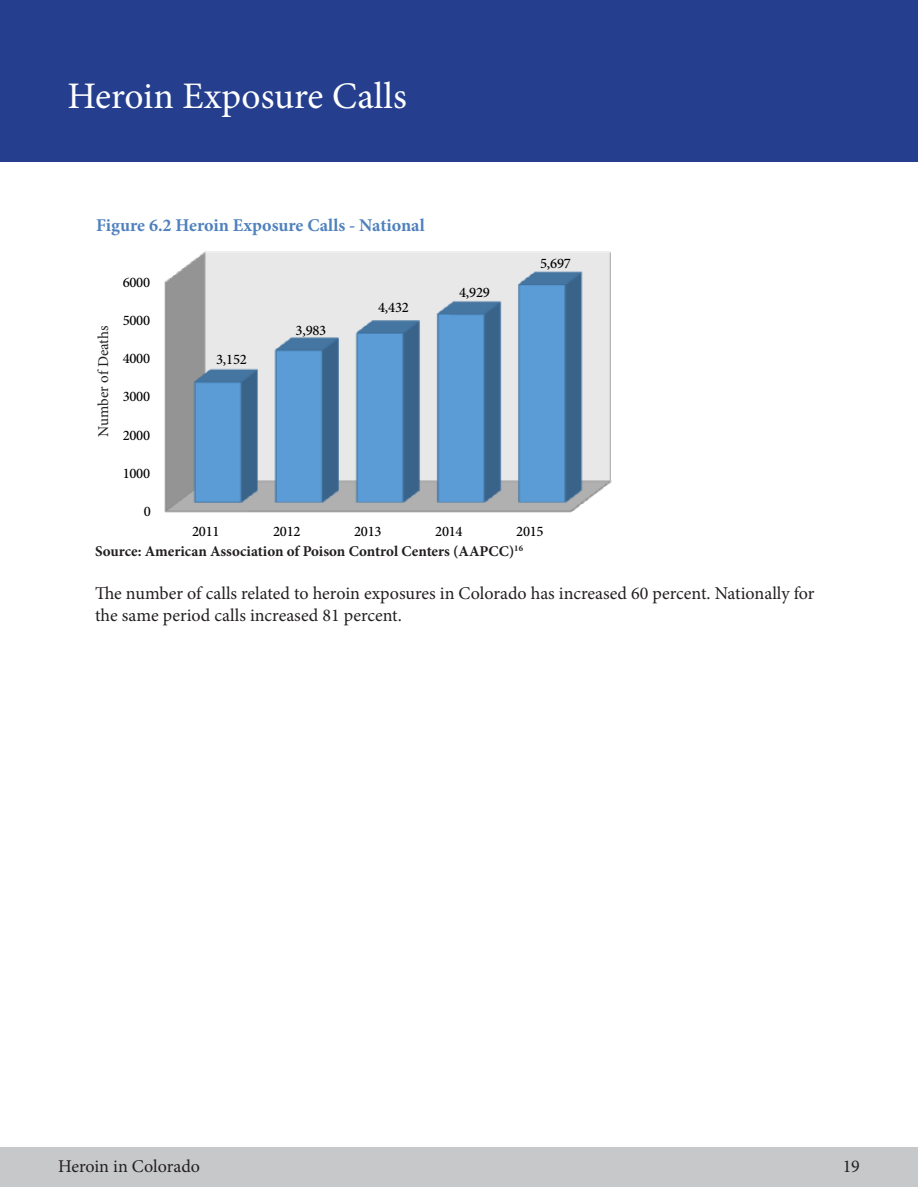
<style>
.page{position:relative;width:918px;height:1188px;background:#fff}
.page>*{position:absolute;margin:0;border:0;box-sizing:border-box;transform-origin:0 0}
.t1{font:37.5px "Minion Pro";color:#fff}
.t2{font:18px/21.6px "Minion Pro";color:#231f20}
.t3{font:700 18px "Minion Pro";color:#4f81bd}
.t4{font:700 15px "Minion Pro";color:#231f20}
.t5{font:15px "Minion Pro";color:#231f20}
.t6{font:500 14.55px "Minion Pro";letter-spacing:-.02em;color:#000}
</style>
<div class="page">
<div style="left:1px;top:1148px;width:917px;height:39px;background:#c7c8ca"></div>
<svg style="left:164px;top:251px;width:448px;height:262px;background:#96b2cb"></svg>
<div style="left:0;top:0;width:918px;height:162px;background:#253f8e"></div>
<p class="t1" style="left:68px;top:71px;width:341px">Heroin Exposure Calls</p>
<p class="t3" style="left:96px;top:213px;width:330px">Figure 6.2 Heroin Exposure Calls - National</p>
<p class="t5" style="left:93px;top:437px;width:113px;rotate:-90deg">Number of Deaths</p>
<p class="t6" style="left:123px;top:272px;width:29px">6000</p>
<p class="t6" style="left:123px;top:311px;width:29px">5000</p>
<p class="t6" style="left:123px;top:349px;width:29px">4000</p>
<p class="t6" style="left:123px;top:387px;width:29px">3000</p>
<p class="t6" style="left:123px;top:425px;width:29px">2000</p>
<p class="t6" style="left:123px;top:463px;width:29px">1000</p>
<p class="t6" style="left:144px;top:502px;width:9px">0</p>
<p class="t6" style="left:216px;top:349px;width:32px">3,152</p>
<p class="t6" style="left:296px;top:321px;width:32px">3,983</p>
<p class="t6" style="left:378px;top:297px;width:32px">4,432</p>
<p class="t6" style="left:459px;top:283px;width:32px">4,929</p>
<p class="t6" style="left:540px;top:254px;width:32px">5,697</p>
<p class="t6" style="left:192px;top:522px;width:29px">2011</p>
<p class="t6" style="left:273px;top:522px;width:29px">2012</p>
<p class="t6" style="left:354px;top:522px;width:29px">2013</p>
<p class="t6" style="left:435px;top:522px;width:29px">2014</p>
<p class="t6" style="left:516px;top:522px;width:29px">2015</p>
<p class="t4" style="left:95px;top:540px;width:430px">Source: American Association of Poison Control Centers (AAPCC)<sup>16</sup></p>
<p class="t2" style="left:95px;top:583px;width:721px">The number of calls related to heroin exposures in Colorado has increased 60 percent. Nationally for the same period calls increased 81 percent.</p>
<p class="t2" style="left:58px;top:1156px;width:143px">Heroin in Colorado</p>
<p class="t2" style="left:843px;top:1156px;width:19px">19</p>
</div>
